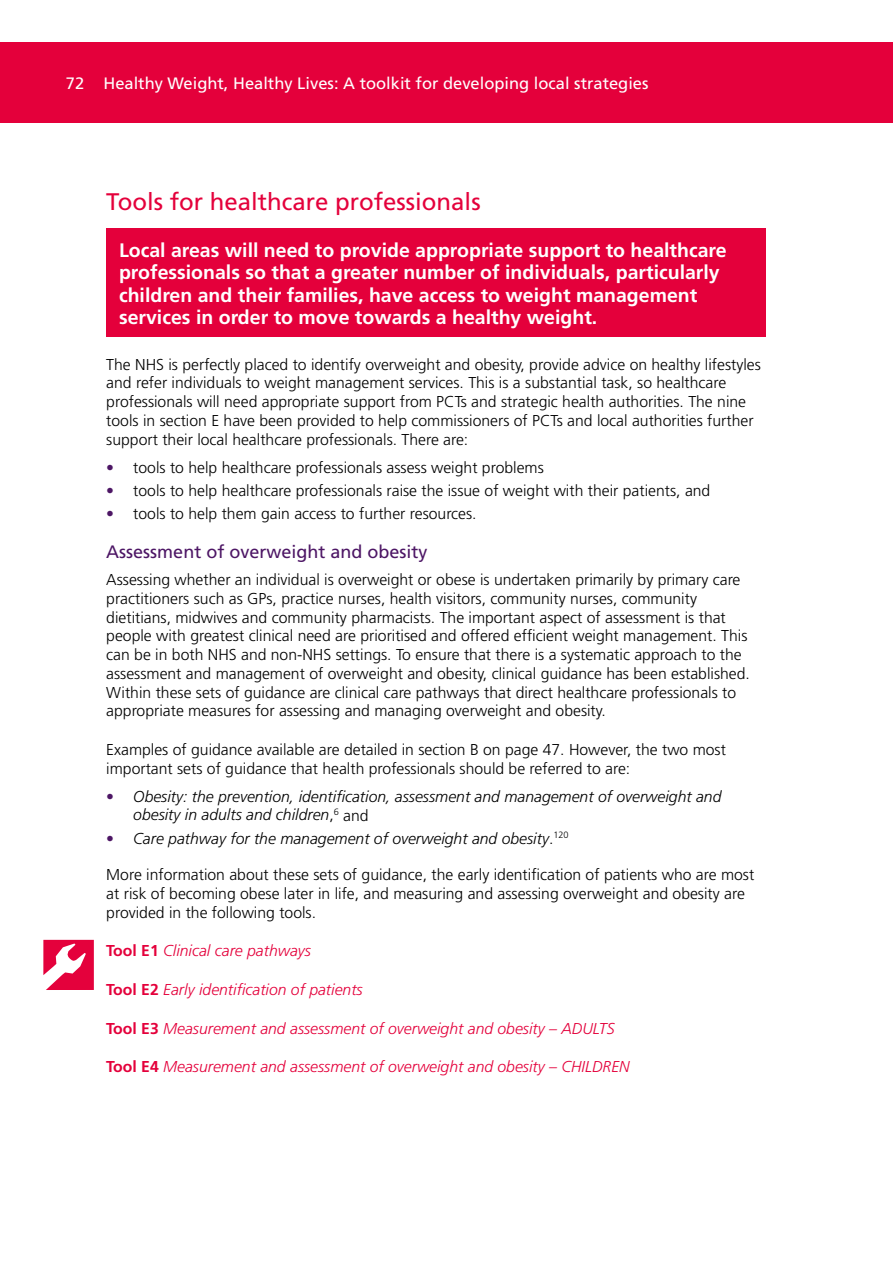
<style>
.page{position:relative;width:893px;height:1263px;background:#fff}
.page>*{position:absolute;margin:0;border:0;box-sizing:border-box;transform-origin:0 0}
.t1{font:24px "Frutiger";color:#e4003b}
.t2{font:700 19.5px/22.5px "Frutiger";color:#fff}
.t3{font:18px "Frutiger";color:#4d1665}
.t4{font:16.5px "Frutiger";color:#fff}
.t5{font:300 15.75px/18.8px "Frutiger";color:#000}
.t6{font:italic 300 15.75px "Frutiger";color:#e4003b}
.t7{font:italic 300 15.75px/18.8px "Frutiger";color:#000}
.s1{font-weight:400;color:#4d1665}
.s2{font-weight:400;font-style:normal;color:#4d1665}
.s3{font-style:normal}
.s4{font-weight:700;font-style:normal}
</style>
<div class="page">
<div style="left:0;top:43px;width:893px;height:80px;background:#e4003b"></div>
<div style="left:106px;top:229px;width:659px;height:108px;background:#e4003b"></div>
<svg style="left:43px;top:940px;width:51px;height:50px"></svg>
<p class="t4" style="left:66px;top:74px;width:584px">72 Healthy Weight, Healthy Lives: A toolkit for developing local strategies</p>
<h2 class="t1" style="left:106px;top:188px;width:376px">Tools for healthcare professionals</h2>
<p class="t2" style="left:119px;top:238px;width:609px">Local areas will need to provide appropriate support to healthcare professionals so that a greater number of individuals, particularly children and their families, have access to weight management services in order to move towards a healthy weight.</p>
<p class="t5" style="left:106px;top:355px;width:656px">The NHS is perfectly placed to identify overweight and obesity, provide advice on healthy lifestyles and refer individuals to weight management services. This is a substantial task, so healthcare professionals will need appropriate support from PCTs and strategic health authorities. The nine tools in section E have been provided to help commissioners of PCTs and local authorities further support their local healthcare professionals. There are:</p>
<p class="t5" style="left:106px;top:458px;width:439px"><span class="s1">•</span> tools to help healthcare professionals assess weight problems</p>
<p class="t5" style="left:106px;top:481px;width:606px"><span class="s1">•</span> tools to help healthcare professionals raise the issue of weight with their patients, and</p>
<p class="t5" style="left:106px;top:504px;width:372px"><span class="s1">•</span> tools to help them gain access to further resources.</p>
<h3 class="t3" style="left:106px;top:541px;width:323px">Assessment of overweight and obesity</h3>
<p class="t5" style="left:106px;top:570px;width:645px">Assessing whether an individual is overweight or obese is undertaken primarily by primary care practitioners such as GPs, practice nurses, health visitors, community nurses, community dietitians, midwives and community pharmacists. The important aspect of assessment is that people with greatest clinical need are prioritised and offered efficient weight management. This can be in both NHS and non-NHS settings. To ensure that there is a systematic approach to the assessment and management of overweight and obesity, clinical guidance has been established.<br>Within these sets of guidance are clinical care pathways that direct healthcare professionals to appropriate measures for assessing and managing overweight and obesity.</p>
<p class="t5" style="left:106px;top:740px;width:621px">Examples of guidance available are detailed in section B on page 47. However, the two most important sets of guidance that health professionals should be referred to are:</p>
<p class="t7" style="left:133px;top:787px;width:590px;text-indent:-27px"><span class="s2">•</span> Obesity: the prevention, identification, assessment and management of overweight and obesity in adults and children<span class="s3">,</span><sup>6</sup> <span class="s3">and</span></p>
<p class="t7" style="left:106px;top:829px;width:464px"><span class="s2">•</span> Care pathway for the management of overweight and obesity<span class="s3">.</span><sup>120</sup></p>
<p class="t5" style="left:106px;top:865px;width:649px">More information about these sets of guidance, the early identification of patients who are most at risk of becoming obese later in life, and measuring and assessing overweight and obesity are provided in the following tools.</p>
<p class="t6" style="left:106px;top:942px;width:206px"><span class="s4">Tool E1</span> Clinical care pathways</p>
<p class="t6" style="left:106px;top:980px;width:258px"><span class="s4">Tool E2</span> Early identification of patients</p>
<p class="t6" style="left:106px;top:1019px;width:510px"><span class="s4">Tool E3</span> Measurement and assessment of overweight and obesity – ADULTS</p>
<p class="t6" style="left:106px;top:1058px;width:525px"><span class="s4">Tool E4</span> Measurement and assessment of overweight and obesity – CHILDREN</p>
</div>
